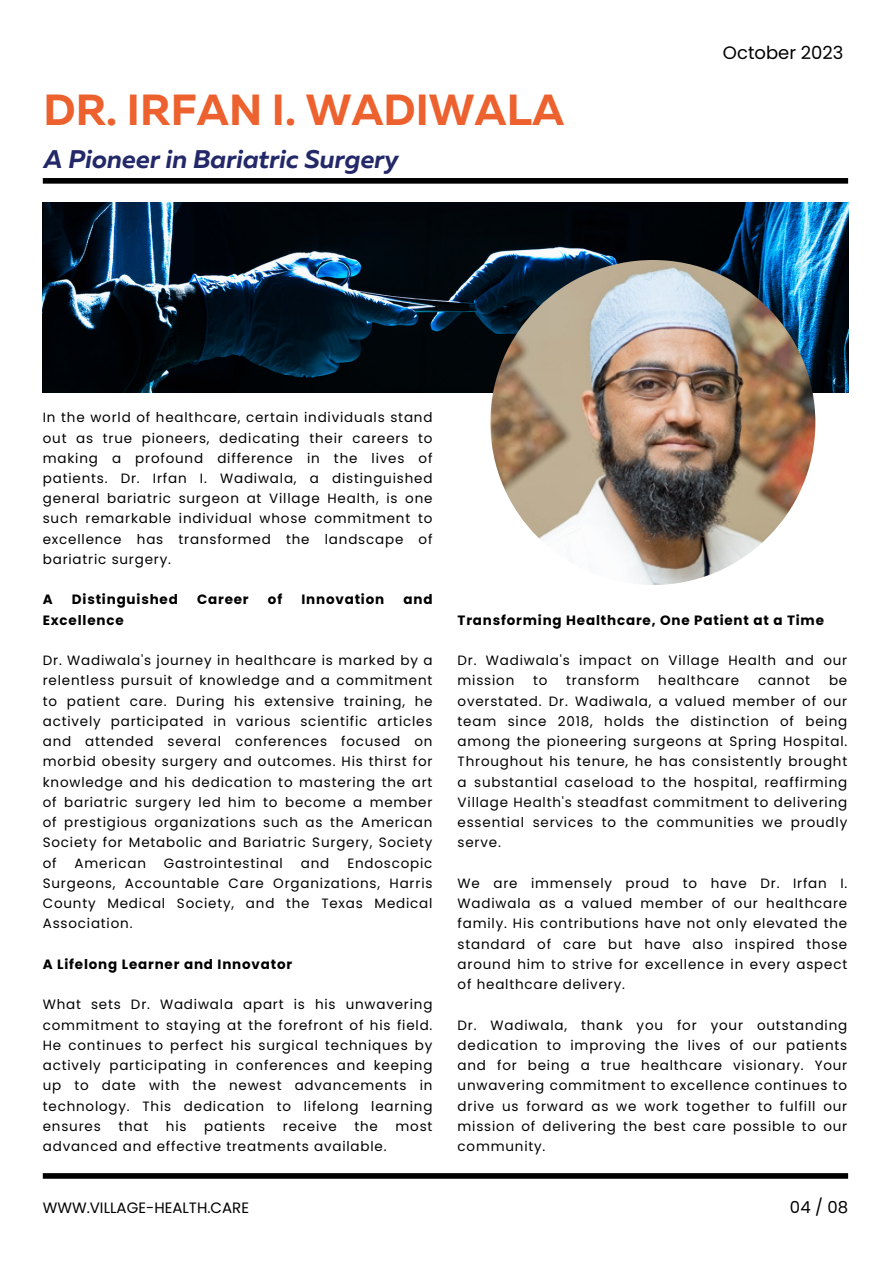
<style>
.page{position:relative;width:893px;height:1264px;background:#fff}
.page>*{position:absolute;margin:0;border:0;box-sizing:border-box;transform-origin:0 0}
.t1{font:700 43.5px "Muller";color:#ec612d}
.t2{font:italic 700 25.5px "Muller";color:#232868}
.t3{font:18px "Poppins";color:#000}
.t4{font:16.5px "Poppins";color:#000}
.t5{font:15px "Poppins";color:#000}
.t6{font:13.5px/20.2px "Poppins";letter-spacing:.06em;color:#000;text-align:justify}
.t7{font:700 13.5px "Poppins";letter-spacing:.06em;color:#000}
</style>
<div class="page">
<img style="left:43px;top:202px;width:805px;height:190px">
<div style="left:43px;top:1173px;width:805px;height:5px;background:#000"></div>
<div style="left:43px;top:178px;width:805px;height:6px;background:#000"></div>
<img style="left:490px;top:260px;width:325px;height:325px;border-radius:50%">
<p class="t1" style="left:43px;top:92px;width:522px">DR. IRFAN I. WADIWALA</p>
<p class="t2" style="left:44px;top:149px;width:356px">A Pioneer in Bariatric Surgery</p>
<p class="t3" style="left:723px;top:40px;width:122px">October 2023</p>
<p class="t6" style="left:43px;top:407px;width:391px">In the world of healthcare, certain individuals stand out as true pioneers, dedicating their careers to making a profound difference in the lives of patients. Dr. Irfan I. Wadiwala, a distinguished general bariatric surgeon at Village Health, is one such remarkable individual whose commitment to excellence has transformed the landscape of bariatric surgery.</p>
<p class="t7" style="left:43px;top:590px;width:11px">A</p>
<p class="t7" style="left:72px;top:590px;width:107px">Distinguished</p>
<p class="t7" style="left:197px;top:590px;width:53px">Career</p>
<p class="t7" style="left:268px;top:590px;width:16px">of</p>
<p class="t7" style="left:301px;top:590px;width:84px">Innovation</p>
<p class="t7" style="left:403px;top:590px;width:31px">and</p>
<p class="t7" style="left:43px;top:610px;width:82px">Excellence</p>
<p class="t6" style="left:43px;top:650px;width:391px">Dr. Wadiwala's journey in healthcare is marked by a relentless pursuit of knowledge and a commitment to patient care. During his extensive training, he actively participated in various scientific articles and attended several conferences focused on morbid obesity surgery and outcomes. His thirst for knowledge and his dedication to mastering the art of bariatric surgery led him to become a member of prestigious organizations such as the American Society for Metabolic and Bariatric Surgery, Society of</p>
<p class="t6" style="left:43px;top:852px;width:391px;text-indent:304px">Endoscopic Surgeons, Accountable Care Organizations, Harris County Medical Society, and the Texas Medical Association.</p>
<p class="t7" style="left:43px;top:954px;width:251px">A Lifelong Learner and Innovator</p>
<p class="t6" style="left:43px;top:994px;width:391px">What sets Dr. Wadiwala apart is his unwavering commitment to staying at the forefront of his field.<br>He continues to perfect his surgical techniques by actively participating in conferences and keeping up to date with the newest advancements in technology. This dedication to lifelong learning ensures</p>
<p class="t6" style="left:75px;top:852px;width:73px">American</p>
<p class="t6" style="left:164px;top:852px;width:120px">Gastrointestinal</p>
<p class="t6" style="left:301px;top:852px;width:30px">and</p>
<p class="t6" style="left:118px;top:1115px;width:31px">that</p>
<p class="t6" style="left:166px;top:1115px;width:22px">his</p>
<p class="t6" style="left:204px;top:1115px;width:63px">patients</p>
<p class="t6" style="left:283px;top:1115px;width:56px">receive</p>
<p class="t6" style="left:354px;top:1115px;width:25px">the</p>
<p class="t6" style="left:395px;top:1115px;width:38px">most</p>
<p class="t6" style="left:43px;top:1136px;width:345px">advanced and effective treatments available.</p>
<p class="t7" style="left:457px;top:610px;width:368px">Transforming Healthcare, One Patient at a Time</p>
<p class="t6" style="left:457px;top:650px;width:391px">Dr. Wadiwala's impact on Village Health and our mission</p>
<p class="t6" style="left:533px;top:670px;width:16px">to</p>
<p class="t6" style="left:566px;top:670px;width:75px">transform</p>
<p class="t6" style="left:658px;top:670px;width:82px">healthcare</p>
<p class="t6" style="left:758px;top:670px;width:54px">cannot</p>
<p class="t6" style="left:457px;top:670px;width:391px;text-indent:371px">be overstated. Dr. Wadiwala, a valued member of our team since 2018, holds the distinction of being among the pioneering surgeons at Spring Hospital.<br>Throughout his tenure, he has consistently brought a substantial caseload to the hospital, reaffirming Village Health's steadfast commitment to delivering essential services to the communities we proudly serve.</p>
<p class="t6" style="left:457px;top:873px;width:391px">We are immensely proud to have Dr. Irfan I.<br>Wadiwala as a valued member of our healthcare family. His contributions have not only elevated the standard of care but have also inspired those around him to strive for excellence in every aspect of healthcare delivery.</p>
<p class="t6" style="left:457px;top:1014px;width:391px">Dr. Wadiwala, thank you for your outstanding dedication to improving the lives of our patients and for being a true healthcare visionary. Your unwavering commitment to excellence continues to drive us forward as we work together to fulfill our mission of delivering the best care possible to our community.</p>
<p class="t5" style="left:43px;top:1196px;width:208px">WWW.VILLAGE-HEALTH.CARE</p>
<p class="t4" style="left:790px;top:1195px;width:60px">04 / 08</p>
</div>
